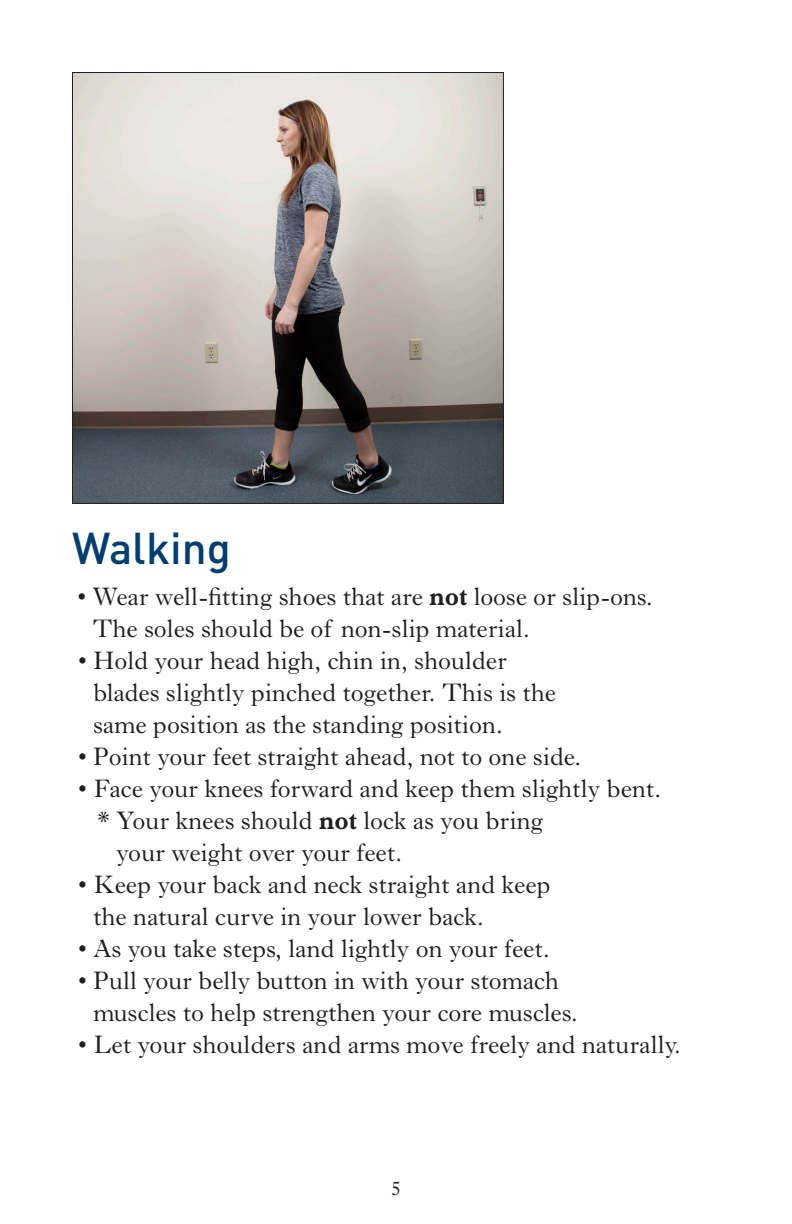
<style>
.page{position:relative;width:792px;height:1224px;background:#fff}
.page>*{position:absolute;margin:0;border:0;box-sizing:border-box;transform-origin:0 0}
.t1{font:500 44px "DINOT";color:#003d71}
.t2{font:26px/32px "Imprint MT Pro";letter-spacing:-.01em;color:#231f20;scale:.96 1}
.t3{font:20px "Imprint MT Pro";color:#231f20}
.s1{font-weight:700}
</style>
<div class="page">
<img style="left:74px;top:74px;width:428px;height:428px">
<p class="t1" style="left:72px;top:520px;width:160px">Walking</p>
<p class="t2" style="left:92px;top:580px;width:586px;text-indent:-15px">• Wear well-fitting shoes that are <span class="s1">not</span> loose or slip-ons.<br>The soles should be of non-slip material.</p>
<p class="t2" style="left:93px;top:644px;width:484px;text-indent:-15px">• Hold your head high, chin in, shoulder blades slightly pinched together. This is the same position as the standing position.</p>
<p class="t2" style="left:78px;top:740px;width:526px">• Point your feet straight ahead, not to one side.</p>
<p class="t2" style="left:78px;top:772px;width:609px">• Face your knees forward and keep them slightly bent.</p>
<p class="t2" style="left:116px;top:804px;width:447px;text-indent:-19px">* Your knees should <span class="s1">not</span> lock as you bring your weight over your feet.</p>
<p class="t2" style="left:93px;top:868px;width:478px;text-indent:-15px">• Keep your back and neck straight and keep the natural curve in your lower back.</p>
<p class="t2" style="left:78px;top:932px;width:493px">• As you take steps, land lightly on your feet.</p>
<p class="t2" style="left:93px;top:964px;width:507px;text-indent:-15px">• Pull your belly button in with your stomach muscles to help strengthen your core muscles.</p>
<p class="t2" style="left:78px;top:1028px;width:630px">• Let your shoulders and arms move freely and naturally.</p>
<p class="t3" style="left:391px;top:1177px;width:12px">5</p>
</div>
